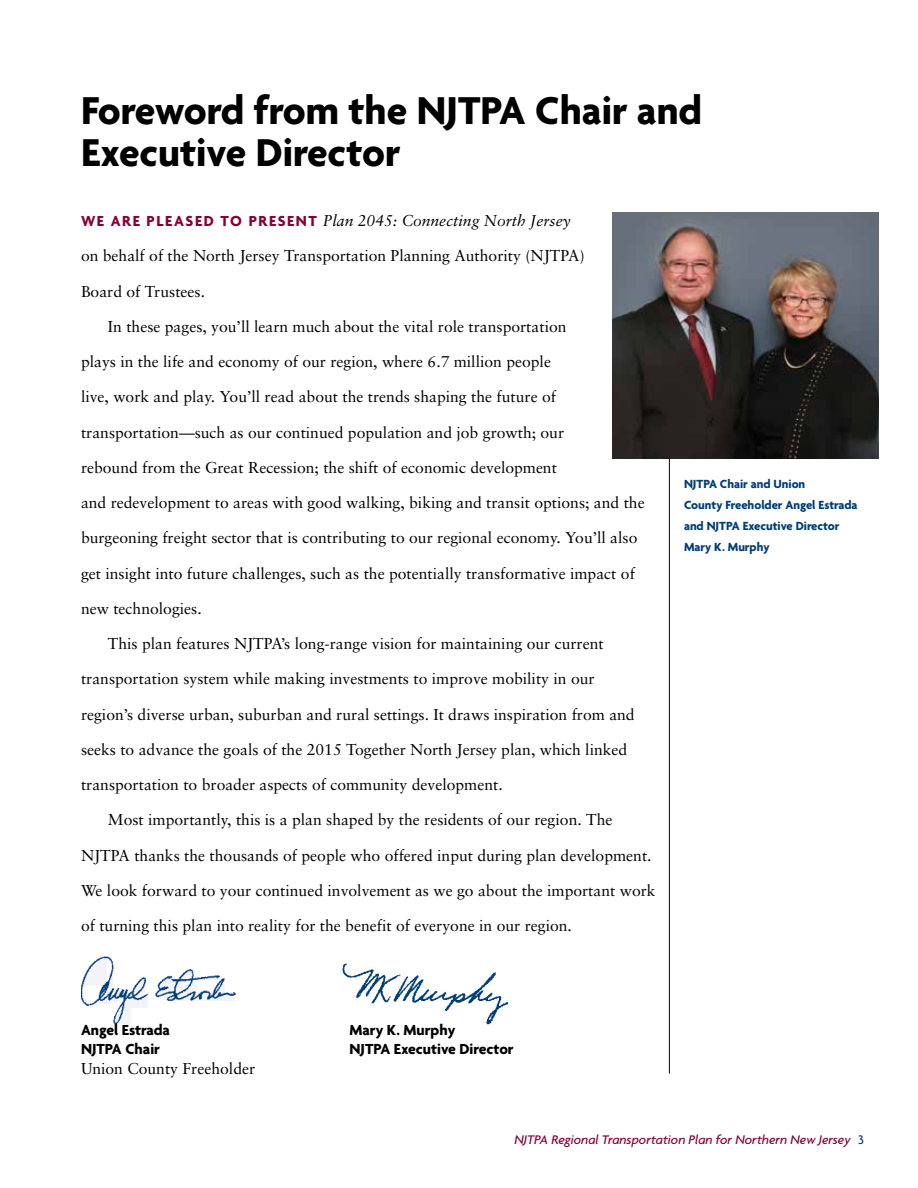
<style>
.page{position:relative;width:918px;height:1188px;background:#fff}
.page>*{position:absolute;margin:0;border:0;box-sizing:border-box;transform-origin:0 0}
.t1{font:700 42px/42px "Agenda";color:#000}
.t2{font:15.75px "Sabon";color:#000}
.t3{font:700 15.75px "Agenda";color:#000}
.t4{font:italic 15.75px "Sabon";color:#000}
.t5{font:italic 500 13.5px "Agenda";color:#860038}
.t6{font:700 12.75px/21px "Agenda";color:#003d79}
.s1{font-family:"Agenda";font-weight:700;font-style:normal;color:#860038}
.s2{font-style:normal;color:#003d79}
</style>
<div class="page">
<hr style="left:669px;top:238px;width:1px;height:836px;background:#000">
<img style="left:81px;top:956px;width:154px;height:68px">
<img style="left:342px;top:963px;width:165px;height:62px">
<img style="left:612px;top:212px;width:266px;height:247px">
<p class="t1" style="left:81px;top:92px;width:623px">Foreword from the NJTPA Chair and<br>Executive Director</p>
<p class="t4" style="left:81px;top:212px;width:491px"><span class="s1">WE ARE PLEASED TO PRESENT</span> Plan 2045: Connecting North Jersey</p>
<p class="t2" style="left:81px;top:247px;width:505px">on behalf of the North Jersey Transportation Planning Authority (NJTPA)</p>
<p class="t2" style="left:81px;top:282px;width:126px">Board of Trustees.</p>
<p class="t2" style="left:108px;top:317px;width:460px">In these pages, you’ll learn much about the vital role transportation</p>
<p class="t2" style="left:81px;top:352px;width:471px">plays in the life and economy of our region, where 6.7 million people</p>
<p class="t2" style="left:81px;top:388px;width:477px">live, work and play. You’ll read about the trends shaping the future of</p>
<p class="t2" style="left:81px;top:423px;width:485px">transportation—such as our continued population and job growth; our</p>
<p class="t2" style="left:81px;top:458px;width:477px">rebound from the Great Recession; the shift of economic development</p>
<p class="t2" style="left:81px;top:493px;width:565px">and redevelopment to areas with good walking, biking and transit options; and the</p>
<p class="t2" style="left:81px;top:529px;width:558px">burgeoning freight sector that is contributing to our regional economy. You’ll also</p>
<p class="t2" style="left:81px;top:564px;width:555px">get insight into future challenges, such as the potentially transformative impact of</p>
<p class="t2" style="left:81px;top:599px;width:122px">new technologies.</p>
<p class="t2" style="left:108px;top:634px;width:497px">This plan features NJTPA’s long-range vision for maintaining our current</p>
<p class="t2" style="left:81px;top:670px;width:515px">transportation system while making investments to improve mobility in our</p>
<p class="t2" style="left:81px;top:705px;width:555px">region’s diverse urban, suburban and rural settings. It draws inspiration from and</p>
<p class="t2" style="left:81px;top:740px;width:548px">seeks to advance the goals of the 2015 Together North Jersey plan, which linked</p>
<p class="t2" style="left:81px;top:775px;width:423px">transportation to broader aspects of community development.</p>
<p class="t2" style="left:108px;top:811px;width:506px">Most importantly, this is a plan shaped by the residents of our region. The</p>
<p class="t2" style="left:81px;top:846px;width:572px">NJTPA thanks the thousands of people who offered input during plan development.</p>
<p class="t2" style="left:81px;top:881px;width:576px">We look forward to your continued involvement as we go about the important work</p>
<p class="t2" style="left:81px;top:916px;width:493px">of turning this plan into reality for the benefit of everyone in our region.</p>
<p class="t6" style="left:684px;top:474px;width:175px">NJTPA Chair and Union<br>County Freeholder Angel Estrada and NJTPA Executive Director<br>Mary K. Murphy</p>
<p class="t3" style="left:81px;top:1021px;width:91px">Angel Estrada</p>
<p class="t3" style="left:350px;top:1021px;width:107px">Mary K. Murphy</p>
<p class="t3" style="left:81px;top:1041px;width:80px">NJTPA Chair</p>
<p class="t3" style="left:350px;top:1041px;width:166px">NJTPA Executive Director</p>
<p class="t2" style="left:81px;top:1059px;width:176px">Union County Freeholder</p>
<p class="t5" style="left:514px;top:1132px;width:351px">NJTPA Regional Transportation Plan for Northern New Jersey <span class="s2">3</span></p>
</div>
